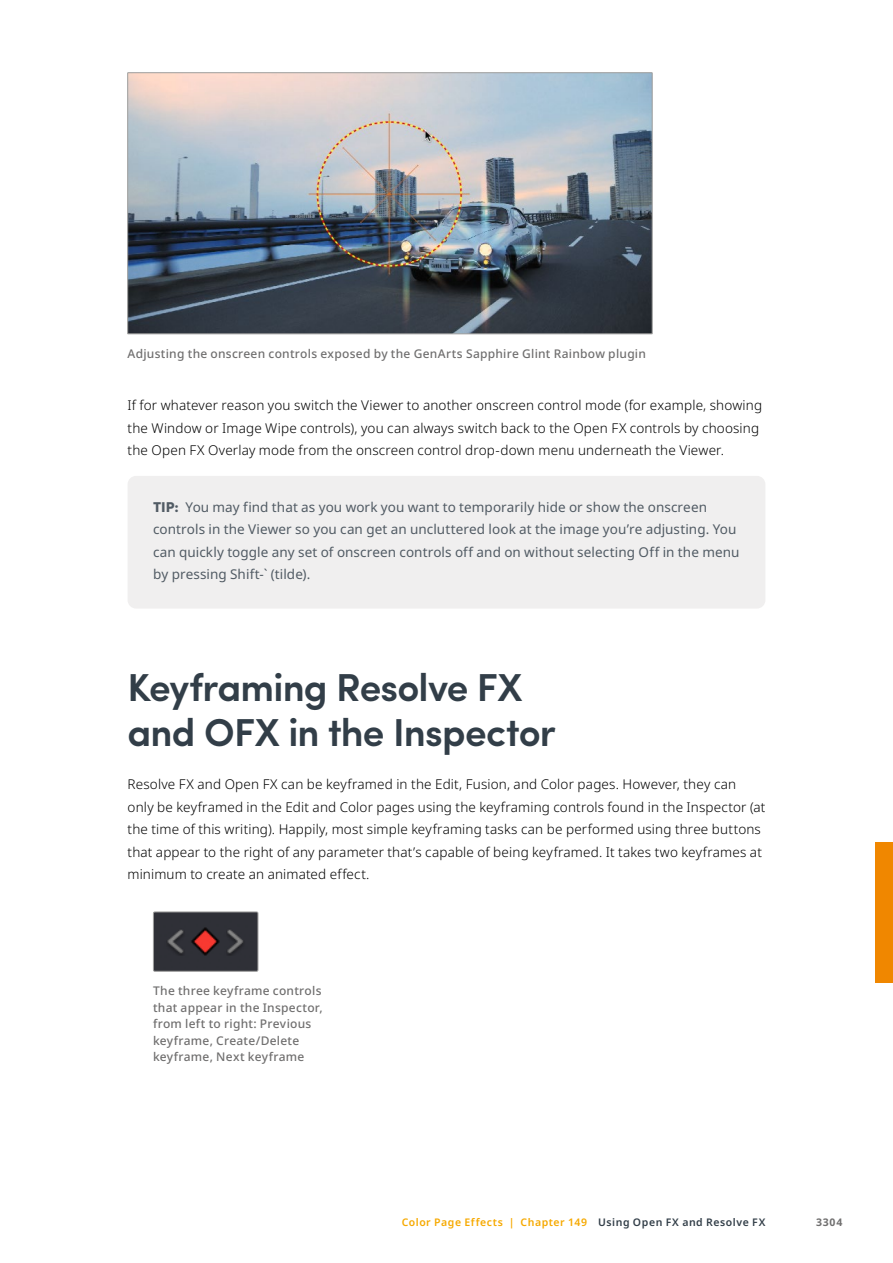
<style>
.page{position:relative;width:893px;height:1263px;background:#fff}
.page>*{position:absolute;margin:0;border:0;box-sizing:border-box;transform-origin:0 0}
.t1{font:600 39px/45px "Sofia Pro";letter-spacing:-.02em;color:#323e48}
.t2{font:300 13.5px/22.5px "Noto Sans";letter-spacing:.01em;color:#000}
.t3{font:13.5px/22.5px "Noto Sans";letter-spacing:.005em;color:#515b64}
.t4{font:500 12px/16.5px "Noto Sans";letter-spacing:.02em;color:#706f6f}
.t5{font:600 10.5px "Noto Sans";letter-spacing:.05em;color:#f6a900}
.t6{font:700 10.5px "Noto Sans";color:#706f6f}
.s1{font-family:"Sofia Pro";font-weight:900;font-size:14.25px}
.s2{color:#323e48}
</style>
<div class="page">
<div style="left:128px;top:476px;width:637px;height:132px;background:#f0efef;border-radius:9px"></div>
<img style="left:130px;top:75px;width:520px;height:257px">
<div style="left:128px;top:73px;width:524px;height:261px;border:1px solid #9d9d9c"></div>
<img style="left:155px;top:914px;width:101px;height:55px">
<div style="left:153px;top:912px;width:105px;height:59px;border:1px solid #9d9d9c"></div>
<div style="left:876px;top:842px;width:17px;height:140px;background:#f08700"></div>
<p class="t4" style="left:128px;top:345px;width:520px">Adjusting the onscreen controls exposed by the GenArts Sapphire Glint Rainbow plugin</p>
<p class="t2" style="left:128px;top:394px;width:636px">If for whatever reason you switch the Viewer to another onscreen control mode (for example, showing the Window or Image Wipe controls), you can always switch back to the Open FX controls by choosing the Open FX Overlay mode from the onscreen control drop-down menu underneath the Viewer.</p>
<p class="t3" style="left:153px;top:496px;width:588px"><span class="s1">TIP:</span> You may find that as you work you want to temporarily hide or show the onscreen controls in the Viewer so you can get an uncluttered look at the image you’re adjusting. You can quickly toggle any set of onscreen controls off and on without selecting Off in the menu by pressing Shift-` (tilde).</p>
<h1 class="t1" style="left:128px;top:662px;width:430px">Keyframing Resolve FX and OFX in the Inspector</h1>
<p class="t2" style="left:128px;top:774px;width:639px">Resolve FX and Open FX can be keyframed in the Edit, Fusion, and Color pages. However, they can only be keyframed in the Edit and Color pages using the keyframing controls found in the Inspector (at the time of this writing). Happily, most simple keyframing tasks can be performed using three buttons that appear to the right of any parameter that’s capable of being keyframed. It takes two keyframes at minimum to create an animated effect.</p>
<p class="t4" style="left:153px;top:983px;width:171px">The three keyframe controls that appear in the Inspector, from left to right: Previous keyframe, Create/Delete keyframe, Next keyframe</p>
<p class="t5" style="left:402px;top:1215px;width:365px">Color Page Effects | Chapter 149 <span class="s2">Using Open FX and Resolve FX</span></p>
<p class="t6" style="left:816px;top:1215px;width:28px">3304</p>
</div>
